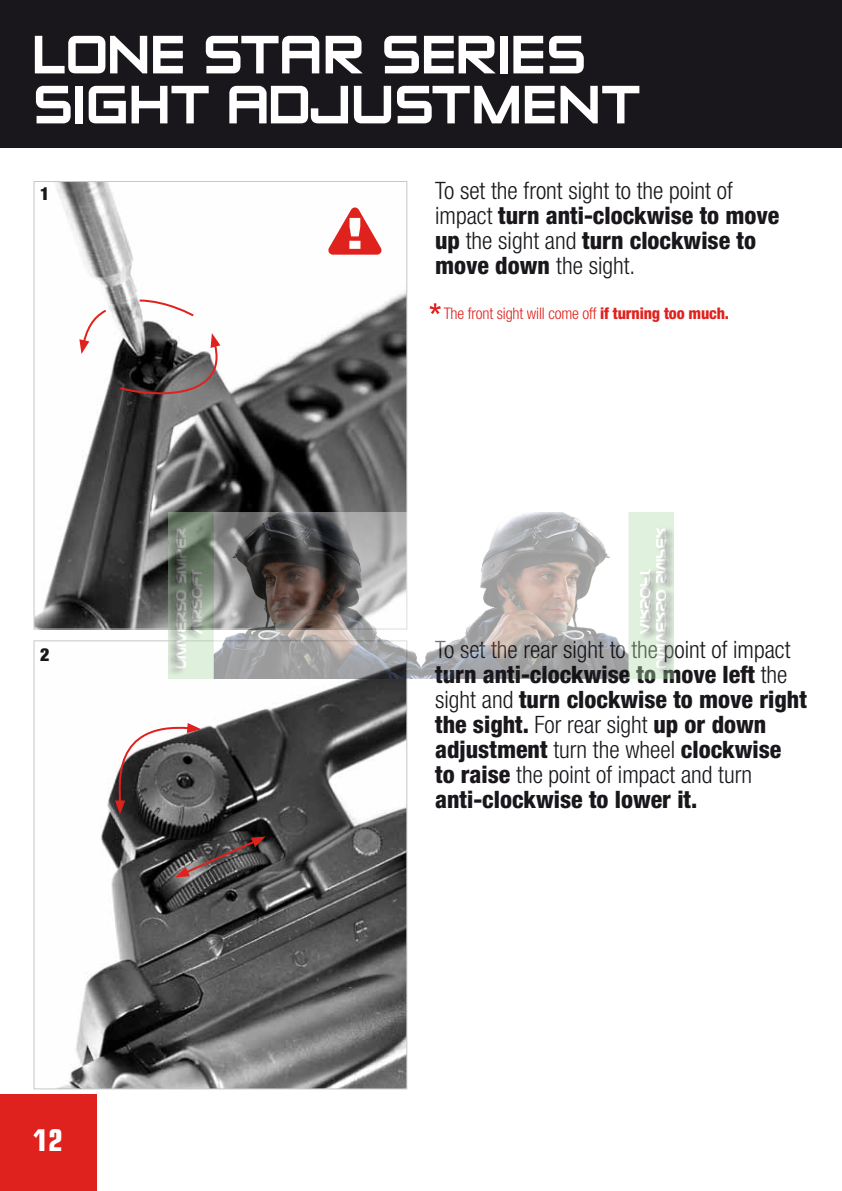
<style>
.page{position:relative;width:842px;height:1191px;background:#fff}
.page>*{position:absolute;margin:0;border:0;box-sizing:border-box;transform-origin:0 0}
.t1{font:64px/50px "Zero Twos";letter-spacing:-.02em;color:#fff}
.t2{font:700 condensed 30px "Eurostile LT Std";color:#fff}
.t3{font:800 condensed 24px/25px "Helvetica Neue LT Std";color:#1a171c}
.t4{font:300 condensed 24px/25px "Helvetica Neue LT Std";color:#1a171c}
.t5{font:900 condensed 18px "Helvetica Neue LT Std";color:#1a171c}
.t6{font:300 condensed 16px "Helvetica Neue LT Std";letter-spacing:-.01em;color:#df221d}
.s1{font-weight:800}
.s2{font-weight:300}
</style>
<div class="page">
<div style="left:0;top:1094px;width:96px;height:97px;background:#df221d"></div>
<div style="left:0;top:0;width:842px;height:147px;background:#1a171c"></div>
<img style="left:36px;top:183px;width:369px;height:444px">
<img style="left:61px;top:679px;width:344px;height:408px">
<svg style="left:429px;top:303px;width:12px;height:11px"></svg>
<svg style="left:328px;top:207px;width:54px;height:48px"></svg>
<svg style="left:138px;top:298px;width:57px;height:19px"></svg>
<svg style="left:118px;top:333px;width:110px;height:66px"></svg>
<svg style="left:79px;top:308px;width:29px;height:46px"></svg>
<svg style="left:111px;top:721px;width:90px;height:93px"></svg>
<svg style="left:175px;top:836px;width:91px;height:41px;background:#544645"></svg>
<img style="left:168px;top:512px;width:505px;height:167px">
<h1 class="t1" style="left:32px;top:30px;width:611px">LONE STAR SERIES<br>SIGHT ADJUSTMENT</h1>
<p class="t5" style="left:40px;top:183px;width:11px">1</p>
<p class="t5" style="left:40px;top:643px;width:11px">2</p>
<p class="t2" style="left:33px;top:1122px;width:31px">12</p>
<p class="t4" style="left:435px;top:177px;width:346px">To set the front sight to the point of impact <span class="s1">turn anti-clockwise to move up</span> the sight and <span class="s1">turn clockwise to move down</span> the sight.</p>
<p class="t6" style="left:444px;top:304px;width:287px">The front sight will come off <span class="s1">if turning too much.</span></p>
<p class="t3" style="left:435px;top:636px;width:373px"><span class="s2">To set the rear sight to the point of impact </span>turn anti-clockwise to move left <span class="s2">the sight and</span> turn clockwise to move right the sight. <span class="s2">For rear sight</span> up or down adjustment <span class="s2">turn the wheel</span> clockwise<br>to raise <span class="s2">the point of impact and turn </span>anti-clockwise to lower it.</p>
</div>
